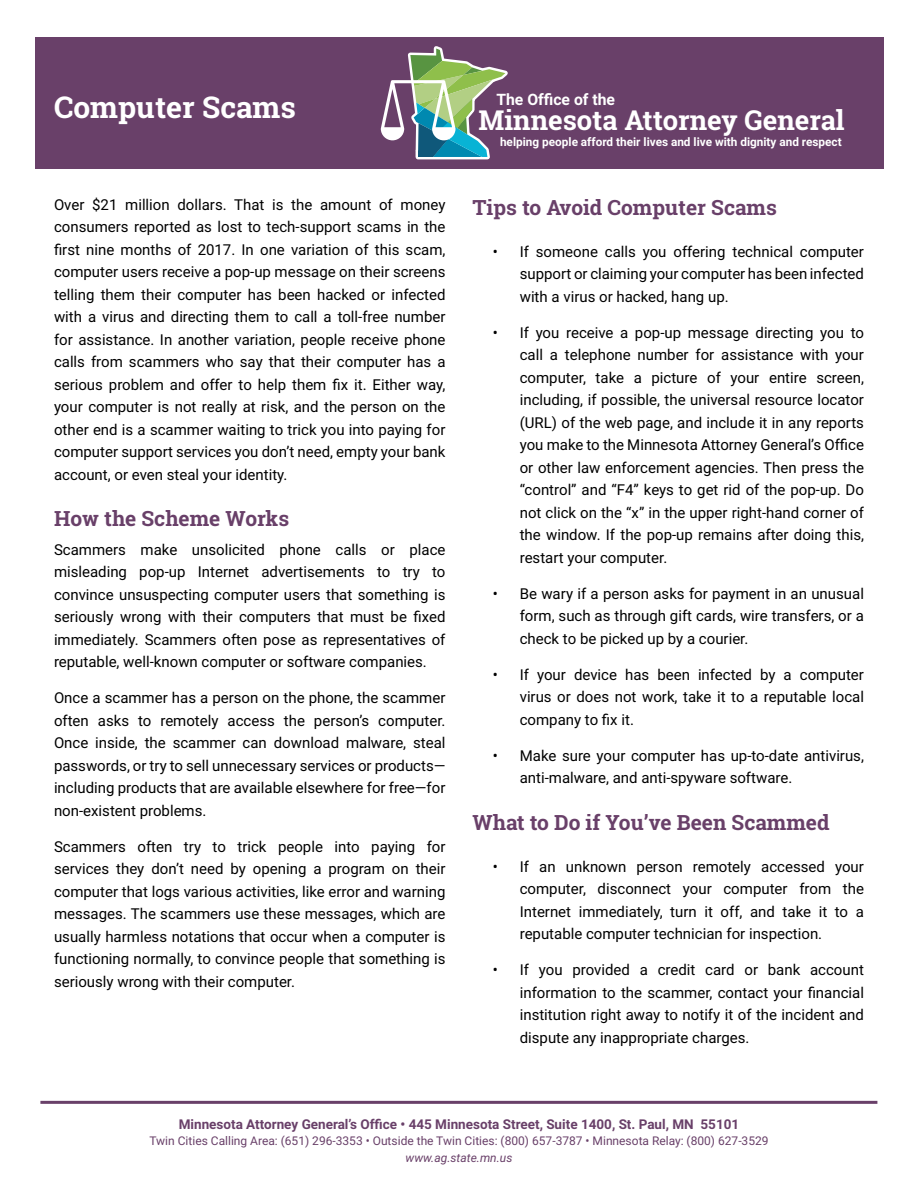
<style>
.page{position:relative;width:918px;height:1188px;background:#fff}
.page>*{position:absolute;margin:0;border:0;box-sizing:border-box;transform-origin:0 0}
.h1{font:700 30px "Roboto Slab";color:#fff}
.Image{font:700 27.6px "Roboto Slab";color:#fff}
.h2{font:700 21px "Roboto Slab";color:#694069}
.Image-2{font:700 15.75px "Roboto";color:#fff}
.p{font:15px/22.5px "Roboto";color:#000;text-align:justify}
.li{font:15px/22.5px "Roboto";color:#000;text-align:justify}
.p_1{font:15px/22.5px "Roboto";color:#000;text-align:justify}
.t1{font:700 13.5px "Roboto";color:#694069}
.t2{font:12px/16.5px "Roboto";color:#694069;text-align:center}
.Image-3{font:700 11.85px "Roboto";color:#fff}
.s1{font-style:italic}
</style>
<div class="page">
<hr style="left:40px;top:1101px;width:837px;height:3px;background:#694069">
<div style="left:35px;top:37px;width:848px;height:131px;background:#694069"></div>
<svg style="left:381px;top:46px;width:127px;height:114px"></svg>
<h1 class="h1" style="left:54px;top:87px;width:244px">Computer Scams</h1>
<p class="Image-2" style="left:496px;top:88px;width:120px">The Office of the</p>
<p class="Image" style="left:478px;top:101px;width:368px">Minnesota Attorney General</p>
<p class="Image-3" style="left:500px;top:133px;width:343px">helping people afford their lives and live with dignity and respect</p>
<p class="p" style="left:54px;top:193px;width:393px">Over $21 million dollars. That is the amount of money consumers reported as lost to tech-support scams in the first nine months of 2017. In one variation of this scam, computer users receive a pop-up message on their screens telling them their computer has been hacked or infected with a virus and directing them to call a toll-free number for assistance. In another variation, people receive phone calls from scammers who say that their computer has a serious problem and offer to help them fix it. Either way, your computer is not really at risk, and the person on the other end is a scammer waiting to trick you into paying for computer support services you don’t need, empty your bank account, or even steal your identity.</p>
<h2 class="h2" style="left:54px;top:504px;width:237px">How the Scheme Works</h2>
<p class="p_1" style="left:54px;top:538px;width:393px">Scammers make unsolicited phone calls or place misleading pop-up Internet advertisements to try to convince unsuspecting computer users that something is seriously wrong with their computers that must be fixed immediately. Scammers often pose as representatives of reputable, well-known computer or software companies.</p>
<p class="p" style="left:54px;top:686px;width:393px">Once a scammer has a person on the phone, the scammer often asks to remotely access the person’s computer.<br>Once inside, the scammer can download malware, steal passwords, or try to sell unnecessary services or products— including products that are available elsewhere for free—for non-existent problems.</p>
<p class="p" style="left:54px;top:835px;width:393px">Scammers often try to trick people into paying for services they don’t need by opening a program on their computer that logs various activities, like error and warning messages. The scammers use these messages, which are usually harmless notations that occur when a computer is functioning normally, to convince people that something is seriously wrong with their computer.</p>
<h2 class="h2" style="left:472px;top:193px;width:306px">Tips to Avoid Computer Scams</h2>
<p class="li" style="left:520px;top:240px;width:346px;text-indent:-27px">• If someone calls you offering technical computer support or claiming your computer has been infected with a virus or hacked, hang up.</p>
<p class="li" style="left:520px;top:321px;width:346px;text-indent:-27px">• If you receive a pop-up message directing you to call a telephone number for assistance with your computer, take a picture of your entire screen, including, if possible, the universal resource locator (URL) of the web page, and include it in any reports you make to the Minnesota Attorney General’s Office or other law enforcement agencies. Then press the “control” and “F4” keys to get rid of the pop-up. Do not click on the “x” in the upper right-hand corner of the window. If the pop-up remains after doing this, restart your computer.</p>
<p class="li" style="left:520px;top:582px;width:346px;text-indent:-27px">• Be wary if a person asks for payment in an unusual form, such as through gift cards, wire transfers, or a check to be picked up by a courier.</p>
<p class="li" style="left:520px;top:663px;width:346px;text-indent:-27px">• If your device has been infected by a computer virus or does not work, take it to a reputable local company to fix it.</p>
<p class="li" style="left:520px;top:744px;width:346px;text-indent:-27px">• Make sure your computer has up-to-date antivirus, anti-malware, and anti-spyware software.</p>
<h2 class="h2" style="left:472px;top:808px;width:359px">What to Do if You’ve Been Scammed</h2>
<p class="li" style="left:520px;top:855px;width:346px;text-indent:-27px">• If an unknown person remotely accessed your computer, disconnect your computer from the Internet immediately, turn it off, and take it to a reputable computer technician for inspection.</p>
<p class="li" style="left:520px;top:958px;width:346px;text-indent:-27px">• If you provided a credit card or bank account information to the scammer, contact your financial institution right away to notify it of the incident and dispute any inappropriate charges.</p>
<p class="t1" style="left:179px;top:1114px;width:562px">Minnesota Attorney General’s Office • 445 Minnesota Street, Suite 1400, St. Paul, MN 55101</p>
<p class="t2" style="left:149px;top:1132px;width:621px">Twin Cities Calling Area: (651) 296-3353 • Outside the Twin Cities: (800) 657-3787 • Minnesota Relay: (800) 627-3529 <span class="s1">www.ag.state.mn.us</span></p>
</div>
